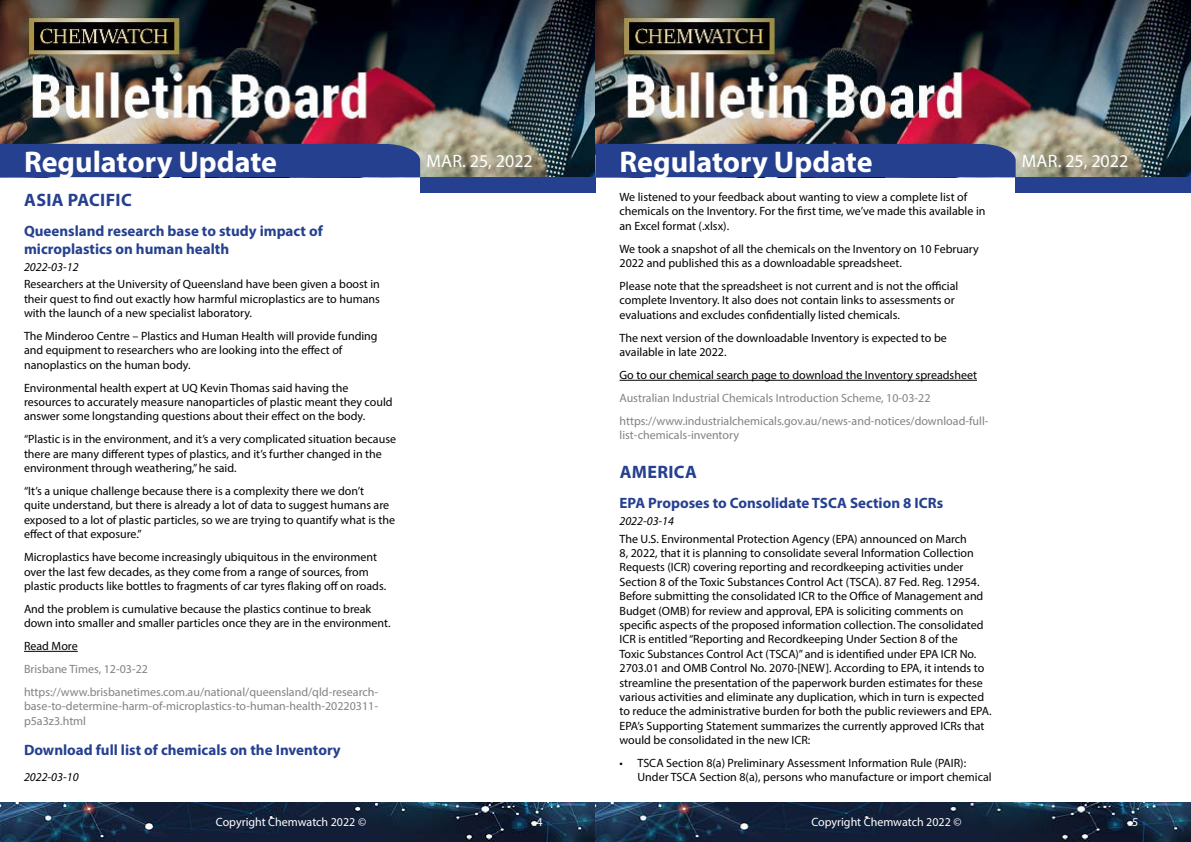
<style>
.page{position:relative;width:1191px;height:842px;background:#fff}
.page>*{position:absolute;margin:0;border:0;box-sizing:border-box;transform-origin:0 0}
.t1{font:700 30px "Myriad Pro";color:#fff}
.t2{font:18px "Myriad Pro";color:#fff}
.t3{font:700 18px "Myriad Pro";letter-spacing:.02em;color:#25408f}
.t4{font:700 15px/18px "Myriad Pro";color:#25408f}
.t5{font:12px/14.4px "Myriad Pro";color:#000}
.t6{font:12px/22.9px "Myriad Pro";color:#808285}
.t7{font:12px "Myriad Pro";color:#fff}
.t8{font:italic 12px "Myriad Pro";color:#000}
</style>
<div class="page">
<img style="left:0;top:0;width:1191px;height:177px">
<div style="left:420px;top:177px;width:175px;height:15px;background:#25408f"></div>
<div style="left:1015px;top:177px;width:176px;height:15px;background:#25408f"></div>
<div style="left:0;top:144px;width:420px;height:33px;background:#25408f"></div>
<div style="left:595px;top:144px;width:420px;height:33px;background:#25408f"></div>
<img style="left:0;top:802px;width:1191px;height:40px">
<hr style="left:619px;top:380px;width:358px;height:1px;background:#000">
<hr style="left:24px;top:651px;width:54px;height:1px;background:#000">
<h1 class="t1" style="left:24px;top:142px;width:255px">Regulatory Update</h1>
<h2 class="t3" style="left:24px;top:188px;width:109px">ASIA PACIFIC</h2>
<p class="t4" style="left:24px;top:221px;width:300px">Queensland research base to study impact of microplastics on human health</p>
<p class="t8" style="left:24px;top:259px;width:56px">2022-03-12</p>
<p class="t5" style="left:24px;top:277px;width:357px;text-align:justify">Researchers at the University of Queensland have been given a boost in their quest to find out exactly how harmful microplastics are to humans with the launch of a new specialist laboratory.</p>
<p class="t5" style="left:24px;top:328px;width:355px">The Minderoo Centre – Plastics and Human Health will provide funding and equipment to researchers who are looking into the effect of nanoplastics on the human body.</p>
<p class="t5" style="left:24px;top:380px;width:370px">Environmental health expert at UQ Kevin Thomas said having the resources to accurately measure nanoparticles of plastic meant they could answer some longstanding questions about their effect on the body.</p>
<p class="t5" style="left:24px;top:432px;width:373px">“Plastic is in the environment, and it’s a very complicated situation because there are many different types of plastics, and it’s further changed in the environment through weathering,” he said.</p>
<p class="t5" style="left:24px;top:484px;width:372px">“It’s a unique challenge because there is a complexity there we don’t<br>quite understand, but there is already a lot of data to suggest humans are exposed to a lot of plastic particles, so we are trying to quantify what is the effect of that exposure.”</p>
<p class="t5" style="left:24px;top:550px;width:364px">Microplastics have become increasingly ubiquitous in the environment over the last few decades, as they come from a range of sources, from plastic products like bottles to fragments of car tyres flaking off on roads.</p>
<p class="t5" style="left:24px;top:601px;width:368px">And the problem is cumulative because the plastics continue to break down into smaller and smaller particles once they are in the environment.</p>
<p class="t5" style="left:24px;top:639px;width:55px">Read More</p>
<p class="t6" style="left:24px;top:657px;width:356px">Brisbane Times, 12-03-22 https://www.brisbanetimes.com.au/national/queensland/qld-research-</p>
<p class="t6" style="left:24px;top:699px;width:355px;line-height:14.4px">base-to-determine-harm-of-microplastics-to-human-health-20220311- p5a3z3.html</p>
<p class="t4" style="left:24px;top:740px;width:318px">Download full list of chemicals on the Inventory</p>
<p class="t8" style="left:24px;top:770px;width:56px">2022-03-10</p>
<h2 class="t2" style="left:426px;top:149px;width:108px">Mar. 25, 2022</h2>
<h1 class="t1" style="left:619px;top:142px;width:255px">Regulatory Update</h1>
<h2 class="t2" style="left:1022px;top:149px;width:108px">Mar. 25, 2022</h2>
<p class="t5" style="left:619px;top:190px;width:367px">We listened to your feedback about wanting to view a complete list of chemicals on the Inventory. For the first time, we’ve made this available in an Excel format (.xlsx).</p>
<p class="t5" style="left:619px;top:241px;width:361px">We took a snapshot of all the chemicals on the Inventory on 10 February<br>2022 and published this as a downloadable spreadsheet.</p>
<p class="t5" style="left:619px;top:279px;width:340px">Please note that the spreadsheet is not current and is not the official complete Inventory. It also does not contain links to assessments or evaluations and excludes confidentially listed chemicals.</p>
<p class="t5" style="left:619px;top:330px;width:329px">The next version of the downloadable Inventory is expected to be available in late 2022.</p>
<p class="t5" style="left:619px;top:368px;width:359px">Go to our chemical search page to download the Inventory spreadsheet</p>
<p class="t6" style="left:619px;top:386px;width:370px">Australian Industrial Chemicals Introduction Scheme, 10-03-22 https://www.industrialchemicals.gov.au/news-and-notices/download-full-</p>
<p class="t6" style="left:619px;top:424px;width:121px">list-chemicals-inventory</p>
<h2 class="t3" style="left:619px;top:460px;width:79px">AMERICA</h2>
<p class="t4" style="left:619px;top:493px;width:325px">EPA Proposes to Consolidate TSCA Section 8 ICRs</p>
<p class="t8" style="left:619px;top:514px;width:56px">2022-03-14</p>
<p class="t5" style="left:619px;top:531px;width:373px">The U.S. Environmental Protection Agency (EPA) announced on March<br>8, 2022, that it is planning to consolidate several Information Collection Requests (ICR) covering reporting and recordkeeping activities under Section 8 of the Toxic Substances Control Act (TSCA). 87 Fed. Reg. 12954.<br>Before submitting the consolidated ICR to the Office of Management and Budget (OMB) for review and approval, EPA is soliciting comments on specific aspects of the proposed information collection. The consolidated ICR is entitled “Reporting and Recordkeeping Under Section 8 of the<br>Toxic Substances Control Act (TSCA)” and is identified under EPA ICR No.<br>2703.01 and OMB Control No. 2070-[NEW]. According to EPA, it intends to streamline the presentation of the paperwork burden estimates for these various activities and eliminate any duplication, which in turn is expected to reduce the administrative burden for both the public reviewers and EPA.<br>EPA’s Supporting Statement summarizes the currently approved ICRs that would be consolidated in the new ICR:</p>
<p class="t5" style="left:637px;top:756px;width:356px;text-indent:-18px">• TSCA Section 8(a) Preliminary Assessment Information Rule (PAIR):<br>Under TSCA Section 8(a), persons who manufacture or import chemical</p>
<p class="t7" style="left:216px;top:815px;width:152px">Copyright Chemwatch 2022 ©</p>
<p class="t7" style="left:536px;top:815px;width:8px">4</p>
<p class="t7" style="left:811px;top:815px;width:152px">Copyright Chemwatch 2022 ©</p>
<p class="t7" style="left:1132px;top:815px;width:8px">5</p>
</div>
